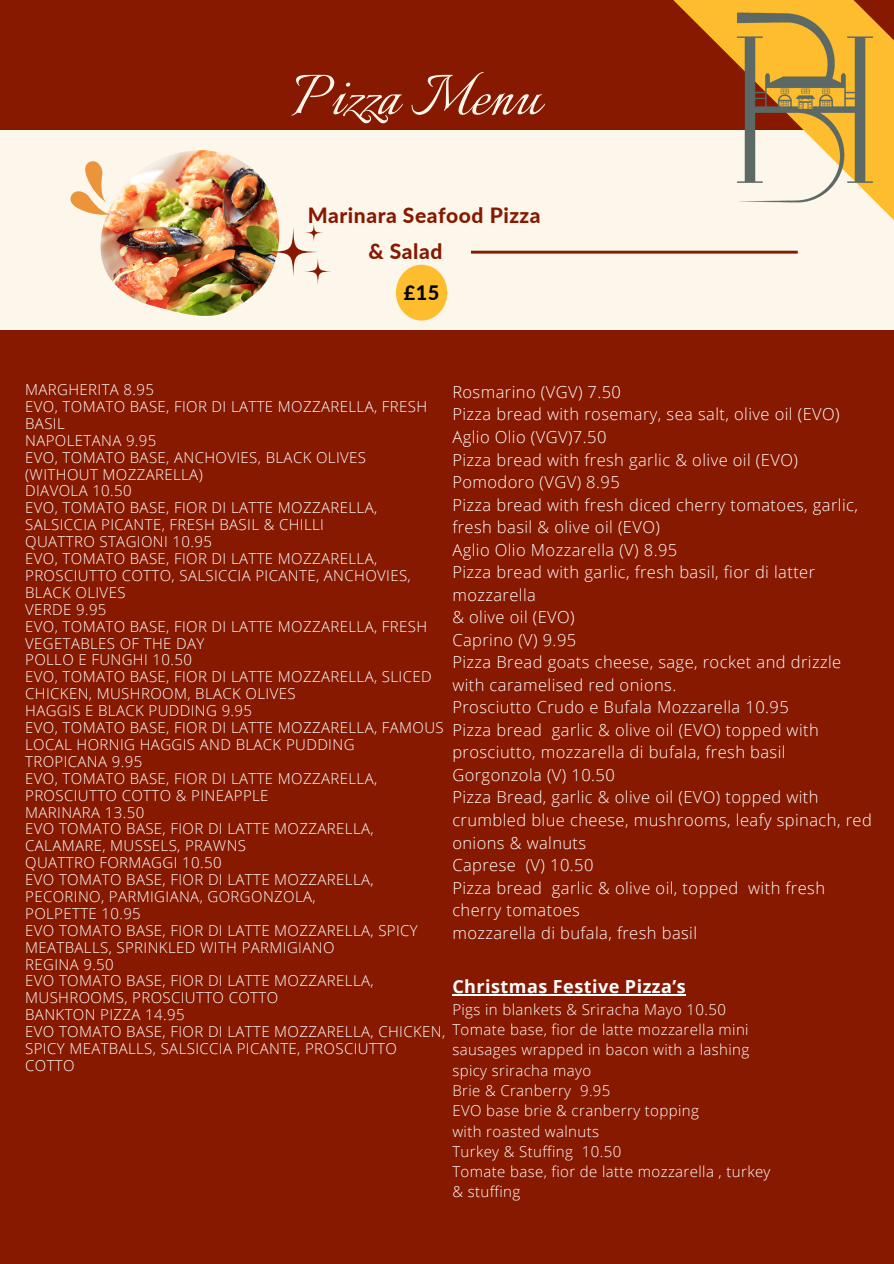
<style>
.page{position:relative;width:894px;height:1264px;background:#fff}
.page>*{position:absolute;margin:0;border:0;box-sizing:border-box;transform-origin:0 0}
.t1{font:72px "Italianno";color:#fdf7eb}
.t2{font:800 21px "Lato";letter-spacing:.025em;color:#861900}
.t3{font:800 19.95px "Lato";color:#000}
.t4{font:700 18px "Open Sans";letter-spacing:.025em;color:#fff}
.t5{font:300 16.5px/22.5px "Open Sans";letter-spacing:.025em;color:#fff}
.t6{font:300 15px/17px "Open Sans";letter-spacing:.025em;color:#fff}
</style>
<div class="page">
<div style="left:0;top:0;width:893px;height:1263px;background:#861900"></div>
<div style="left:0;top:130px;width:893px;height:200px;background:#fdf7eb"></div>
<img style="left:100px;top:150px;width:180px;height:166px">
<svg style="left:471px;top:251px;width:326px;height:2px"></svg>
<svg style="left:70px;top:154px;width:54px;height:62px"></svg>
<svg style="left:268px;top:227px;width:50px;height:49px"></svg>
<svg style="left:304px;top:258px;width:27px;height:27px"></svg>
<svg style="left:304px;top:223px;width:19px;height:19px"></svg>
<div style="left:396px;top:265px;width:51px;height:55px;background:#febd2f;border-radius:50%"></div>
<img style="left:683px;top:0;width:210px;height:219px">
<hr style="left:452px;top:994px;width:234px;height:1px;background:#fff">
<p class="t1" style="left:291px;top:56px;width:251px">Pizza Menu</p>
<p class="t2" style="left:307px;top:202px;width:234px">Marinara Seafood Pizza</p>
<p class="t2" style="left:368px;top:238px;width:75px">&amp; Salad</p>
<p class="t3" style="left:403px;top:280px;width:37px">£15</p>
<p class="t6" style="left:25px;top:381px;width:130px">MARGHERITA 8.95</p>
<p class="t6" style="left:25px;top:397px;width:403px">EVO, TOMATO BASE, FIOR DI LATTE MOZZARELLA, FRESH<br>BASIL</p>
<p class="t6" style="left:25px;top:431px;width:133px">NAPOLETANA 9.95</p>
<p class="t6" style="left:25px;top:448px;width:342px">EVO, TOMATO BASE, ANCHOVIES, BLACK OLIVES (WITHOUT MOZZARELLA)</p>
<p class="t6" style="left:25px;top:482px;width:108px">DIAVOLA 10.50</p>
<p class="t6" style="left:25px;top:499px;width:353px">EVO, TOMATO BASE, FIOR DI LATTE MOZZARELLA,<br>SALSICCIA PICANTE, FRESH BASIL &amp; CHILLI</p>
<p class="t6" style="left:25px;top:533px;width:188px">QUATTRO STAGIONI 10.95</p>
<p class="t6" style="left:25px;top:549px;width:387px">EVO, TOMATO BASE, FIOR DI LATTE MOZZARELLA,<br>PROSCIUTTO COTTO, SALSICCIA PICANTE, ANCHOVIES,<br>BLACK OLIVES</p>
<p class="t6" style="left:25px;top:600px;width:83px">VERDE 9.95</p>
<p class="t6" style="left:25px;top:617px;width:403px">EVO, TOMATO BASE, FIOR DI LATTE MOZZARELLA, FRESH<br>VEGETABLES OF THE DAY</p>
<p class="t6" style="left:25px;top:651px;width:168px">POLLO E FUNGHI 10.50</p>
<p class="t6" style="left:25px;top:668px;width:408px">EVO, TOMATO BASE, FIOR DI LATTE MOZZARELLA, SLICED<br>CHICKEN, MUSHROOM, BLACK OLIVES</p>
<p class="t6" style="left:25px;top:701px;width:228px">HAGGIS E BLACK PUDDING 9.95</p>
<p class="t6" style="left:25px;top:718px;width:420px">EVO, TOMATO BASE, FIOR DI LATTE MOZZARELLA, FAMOUS<br>LOCAL HORNIG HAGGIS AND BLACK PUDDING</p>
<p class="t6" style="left:25px;top:752px;width:118px">TROPICANA 9.95</p>
<p class="t6" style="left:25px;top:769px;width:353px">EVO, TOMATO BASE, FIOR DI LATTE MOZZARELLA,<br>PROSCIUTTO COTTO &amp; PINEAPPLE</p>
<p class="t6" style="left:25px;top:803px;width:121px">MARINARA 13.50</p>
<p class="t6" style="left:25px;top:820px;width:350px">EVO TOMATO BASE, FIOR DI LATTE MOZZARELLA,<br>CALAMARE, MUSSELS, PRAWNS</p>
<p class="t6" style="left:25px;top:853px;width:198px">QUATTRO FORMAGGI 10.50</p>
<p class="t6" style="left:25px;top:870px;width:350px">EVO TOMATO BASE, FIOR DI LATTE MOZZARELLA,<br>PECORINO, PARMIGIANA, GORGONZOLA,</p>
<p class="t6" style="left:25px;top:904px;width:117px">POLPETTE 10.95</p>
<p class="t6" style="left:25px;top:921px;width:394px">EVO TOMATO BASE, FIOR DI LATTE MOZZARELLA, SPICY<br>MEATBALLS, SPRINKLED WITH PARMIGIANO</p>
<p class="t6" style="left:25px;top:955px;width:90px">REGINA 9.50</p>
<p class="t6" style="left:25px;top:972px;width:350px">EVO TOMATO BASE, FIOR DI LATTE MOZZARELLA,<br>MUSHROOMS, PROSCIUTTO COTTO</p>
<p class="t6" style="left:25px;top:1005px;width:161px">BANKTON PIZZA 14.95</p>
<p class="t6" style="left:25px;top:1022px;width:421px">EVO TOMATO BASE, FIOR DI LATTE MOZZARELLA, CHICKEN,</p>
<p class="t6" style="left:25px;top:1039px;width:373px">SPICY MEATBALLS, SALSICCIA PICANTE, PROSCIUTTO<br>COTTO</p>
<p class="t5" style="left:452px;top:380px;width:170px">Rosmarino (VGV) 7.50</p>
<p class="t5" style="left:452px;top:403px;width:388px">Pizza bread with rosemary, sea salt, olive oil (EVO)</p>
<p class="t5" style="left:452px;top:425px;width:155px">Aglio Olio (VGV)7.50</p>
<p class="t5" style="left:452px;top:448px;width:347px">Pizza bread with fresh garlic &amp; olive oil (EVO)</p>
<p class="t5" style="left:452px;top:470px;width:169px">Pomodoro (VGV) 8.95</p>
<p class="t5" style="left:452px;top:493px;width:407px">Pizza bread with fresh diced cherry tomatoes, garlic, fresh basil &amp; olive oil (EVO)</p>
<p class="t5" style="left:452px;top:538px;width:226px">Aglio Olio Mozzarella (V) 8.95</p>
<p class="t5" style="left:452px;top:560px;width:364px">Pizza bread with garlic, fresh basil, fior di latter mozzarella</p>
<p class="t5" style="left:452px;top:605px;width:124px">&amp; olive oil (EVO)</p>
<p class="t5" style="left:452px;top:628px;width:125px">Caprino (V) 9.95</p>
<p class="t5" style="left:452px;top:650px;width:390px">Pizza Bread goats cheese, sage, rocket and drizzle</p>
<p class="t5" style="left:452px;top:673px;width:225px">with caramelised red onions.</p>
<p class="t5" style="left:452px;top:695px;width:338px">Prosciutto Crudo e Bufala Mozzarella 10.95</p>
<p class="t5" style="left:452px;top:718px;width:368px">Pizza bread garlic &amp; olive oil (EVO) topped with prosciutto, mozzarella di bufala, fresh basil</p>
<p class="t5" style="left:452px;top:763px;width:164px">Gorgonzola (V) 10.50</p>
<p class="t5" style="left:452px;top:785px;width:421px">Pizza Bread, garlic &amp; olive oil (EVO) topped with crumbled blue cheese, mushrooms, leafy spinach, red onions &amp; walnuts</p>
<p class="t5" style="left:452px;top:853px;width:142px">Caprese (V) 10.50</p>
<p class="t5" style="left:452px;top:876px;width:374px">Pizza bread garlic &amp; olive oil, topped with fresh cherry tomatoes</p>
<p class="t5" style="left:452px;top:921px;width:246px">mozzarella di bufala, fresh basil</p>
<p class="t4" style="left:452px;top:974px;width:235px">Christmas Festive Pizza’s</p>
<p class="t6" style="left:452px;top:1000px;width:275px">Pigs in blankets &amp; Sriracha Mayo 10.50</p>
<p class="t6" style="left:452px;top:1019px;width:298px;line-height:20.2px;text-align:justify">Tomate base, fior de latte mozzarella mini sausages wrapped in bacon with a lashing spicy sriracha mayo</p>
<p class="t6" style="left:452px;top:1081px;width:159px">Brie &amp; Cranberry 9.95</p>
<p class="t6" style="left:452px;top:1101px;width:248px">EVO base brie &amp; cranberry topping</p>
<p class="t6" style="left:452px;top:1122px;width:148px">with roasted walnuts</p>
<p class="t6" style="left:452px;top:1142px;width:170px">Turkey &amp; Stuffing 10.50</p>
<p class="t6" style="left:452px;top:1161px;width:319px;line-height:20.2px">Tomate base, fior de latte mozzarella , turkey &amp; stuffing</p>
</div>
